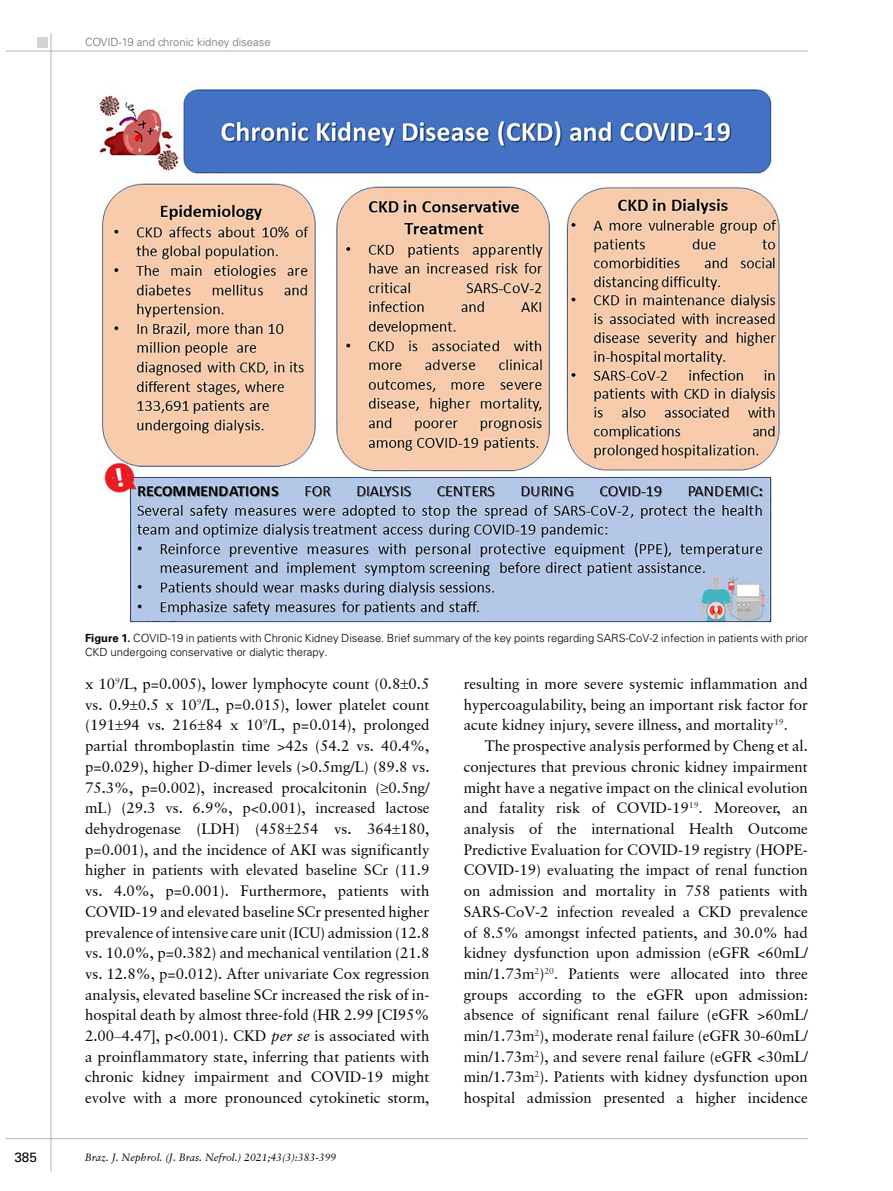
<style>
.page{position:relative;width:893px;height:1191px;background:#fff}
.page>*{position:absolute;margin:0;border:0;box-sizing:border-box;transform-origin:0 0}
.t1{font:15px/20.7px "Garamond Retrospective S Si";color:#000;text-align:justify}
.t2{font:13.5px "Univers LT Std";color:#000}
.t3{font:300 11.25px/14.2px "Univers LT Std";color:#000}
.t4{font:300 11.25px "Univers LT Std";color:#6d6e71}
.t5{font:italic 10.5px "Garamond Retrospective S Si";color:#000}
.s1{font-weight:700}
.s2{font-family:"Times New Roman"}
.s3{font-style:italic}
.s4{color:#333}
</style>
<div class="page">
<div style="left:37px;top:37px;width:11px;height:11px;background:#d1d3d4"></div>
<hr style="left:6px;top:51px;width:802px;height:1px;background:#b1b4b6">
<hr style="left:51px;top:33px;width:1px;height:1138px;background:#b1b4b6">
<hr style="left:6px;top:1138px;width:802px;height:1px;background:#b1b4b6">
<img style="left:97px;top:87px;width:685px;height:538px">
<p class="t4" style="left:85px;top:36px;width:187px">COVID-19 and chronic kidney disease</p>
<p class="t2" style="left:14px;top:1149px;width:24px">385</p>
<p class="t3" style="left:85px;top:631px;width:724px"><span class="s1">Figure 1.</span> COVID-19 in patients with Chronic Kidney Disease. Brief summary of the key points regarding SARS-CoV-2 infection in patients with prior<br>CKD undergoing conservative or dialytic therapy.</p>
<p class="t1" style="left:85px;top:673px;width:346px">x 10<sup>9</sup>/L, p=0.005), lower lymphocyte count (0.8 0.5 vs. 0.9 0.5 x 10<sup>9</sup>/L, p=0.015), lower platelet count (191 94 vs. 216 84 x 10<sup>9</sup>/L, p=0.014), prolonged partial thromboplastin time &gt;42s (54.2 vs. 40.4%, p=0.029), higher D-dimer levels (&gt;0.5mg/L) (89.8 vs.<br>75.3%, p=0.002), increased procalcitonin (≥0.5ng/ mL) (29.3 vs. 6.9%, p&lt;0.001), increased lactose dehydrogenase (LDH) (458 254 vs. 364 180, p=0.001), and the incidence of AKI was significantly higher in patients with elevated baseline SCr (11.9 vs. 4.0%, p=0.001). Furthermore, patients with COVID-19 and elevated baseline SCr presented higher prevalence of intensive care unit (ICU) admission (12.8 vs. 10.0%, p=0.382) and mechanical ventilation (21.8 vs. 12.8%, p=0.012). After univariate Cox regression analysis, elevated baseline SCr increased the risk of in&shy;hospital death by almost three-fold (HR 2.99 [CI95% 2.00<span class="s2">–</span>4.47], p&lt;0.001). CKD <span class="s3">per se</span> is associated with a proinflammatory state, inferring that patients with chronic kidney impairment and COVID-19 might evolve with a more pronounced cytokinetic storm,</p>
<p class="t1" style="left:464px;top:673px;width:346px">resulting in more severe systemic inflammation and hypercoagulability, being an important risk factor for acute kidney injury, severe illness, and mortality<sup>19</sup><span class="s4">.</span></p>
<p class="t1" style="left:464px;top:735px;width:346px;text-indent:21px">The prospective analysis performed by Cheng et al. conjectures that previous chronic kidney impairment might have a negative impact on the clinical evolution and fatality risk of COVID-19<sup>19</sup><span class="s4">.</span> Moreover, an analysis of the international Health Outcome Predictive Evaluation for COVID-19 registry (HOPE-COVID-19) evaluating the impact of renal function on admission and mortality in 758 patients with SARS-CoV-2 infection revealed a CKD prevalence of 8.5% amongst infected patients, and 30.0% had kidney dysfunction upon admission (eGFR &lt;60mL/ min/1.73m<sup>2</sup>)<sup>20</sup><span class="s4">.</span> Patients were allocated into three groups according to the eGFR upon admission: absence of significant renal failure (eGFR &gt;60mL/ min/1.73m<sup>2</sup>), moderate renal failure (eGFR 30-60mL/ min/1.73m<sup>2</sup>), and severe renal failure (eGFR &lt;30mL/ min/1.73m<sup>2</sup>). Patients with kidney dysfunction upon hospital admission presented a higher incidence</p>
<p class="t5" style="left:85px;top:1151px;width:253px">Braz. J. Nephrol. (J. Bras. Nefrol.) 2021;43(3):383-399</p>
</div>
